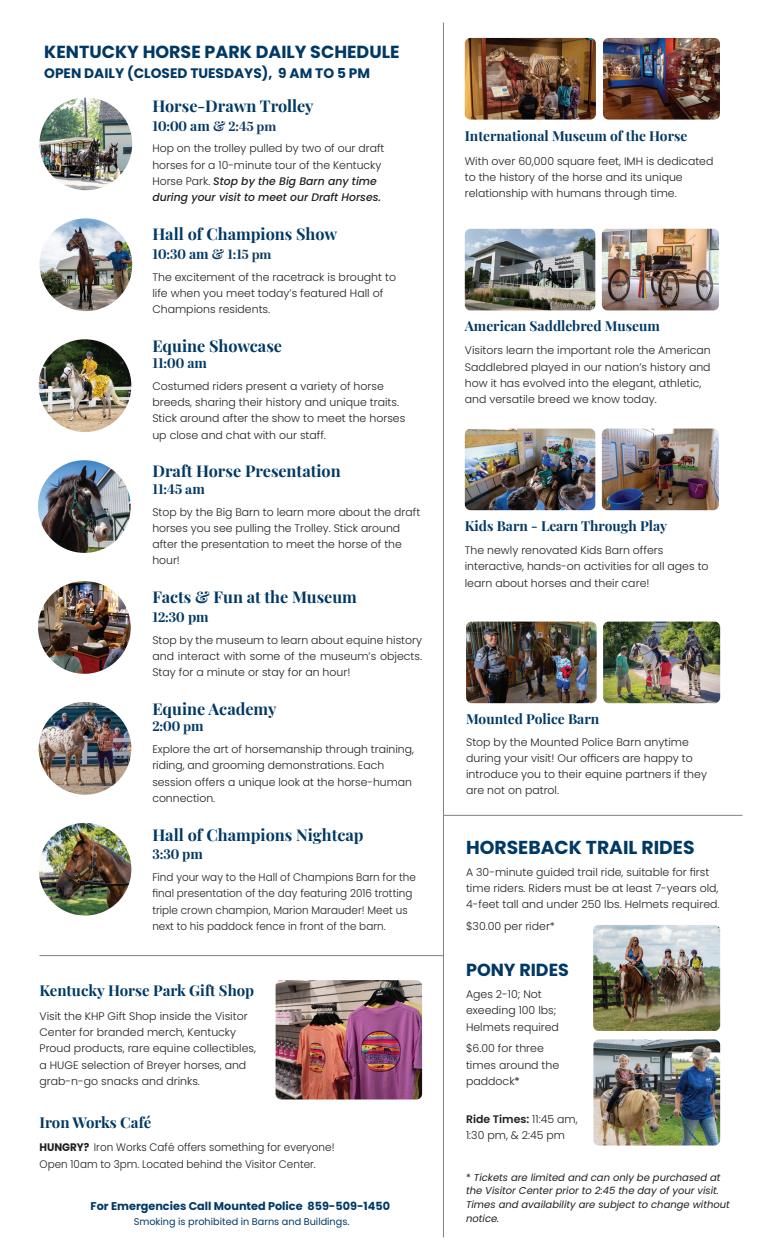
<style>
.page{position:relative;width:765px;height:1260px;background:#fff}
.page>*{position:absolute;margin:0;border:0;box-sizing:border-box;transform-origin:0 0}
.t1{font:700 18.75px "Poppins";color:#003965}
.t2{font:700 17.5px "Poppins";color:#003965}
.t3{font:700 16.25px "Playfair Display";color:#003965}
.t4{font:700 15px "Playfair Display";color:#003965}
.t5{font:700 13.75px "Playfair Display";color:#003965}
.t6{font:700 13.75px "Poppins";color:#003965}
.t7{font:700 13.75px "Abril Display";color:#003965}
.t8{font:700 13.38px "Abril Display";color:#0e3961}
.t9{font:700 11.25px "Poppins";color:#003965}
.t10{font:300 11px/16.2px "Poppins";color:#231f20}
.t11{font:300 11px/16.2px "Poppins";color:#231f20;scale:.95 1}
.t12{font:italic 10px/13.8px "Poppins";color:#231f20}
.t13{font:9.75px "Poppins";color:#003965}
.s1{font-size:13.75px;color:#003965}
.s2{font-family:"Playfair Display";font-size:13.75px;color:#003965}
.s3{font-family:"Playfair Display";font-size:13.75px}
.s4{font-weight:500;font-style:italic}
.s5{font-family:"Playfair Display"}
.s6{font-weight:700}
.s7{font-size:10px}
.s8{font-weight:400}
.s9{font-weight:600}
.s10{font-style:normal}
</style>
<div class="page">
<img style="left:276px;top:980px;width:146px;height:120px">
<img style="left:40px;top:98px;width:92px;height:92px;border-radius:46px">
<img style="left:40px;top:218px;width:92px;height:93px;border-radius:46px">
<img style="left:39px;top:339px;width:92px;height:93px;border-radius:46px">
<img style="left:603px;top:38px;width:117px;height:82px">
<img style="left:465px;top:38px;width:131px;height:82px">
<hr style="left:443px;top:22px;width:1px;height:1215px;background:#808285">
<hr style="left:444px;top:815px;width:298px;height:1px;background:#808285">
<img style="left:593px;top:925px;width:127px;height:106px">
<img style="left:593px;top:1039px;width:127px;height:107px">
<img style="left:39px;top:702px;width:92px;height:93px;border-radius:46px">
<img style="left:602px;top:229px;width:117px;height:81px">
<img style="left:465px;top:229px;width:130px;height:81px">
<img style="left:39px;top:823px;width:92px;height:93px;border-radius:46px">
<img style="left:38px;top:581px;width:93px;height:93px;border-radius:46px">
<hr style="left:40px;top:955px;width:404px;height:1px;background:#808285">
<img style="left:38px;top:460px;width:93px;height:93px;border-radius:46px">
<img style="left:602px;top:429px;width:117px;height:81px">
<img style="left:465px;top:429px;width:130px;height:81px">
<img style="left:603px;top:622px;width:117px;height:81px">
<img style="left:466px;top:622px;width:131px;height:81px">
<h2 class="t2" style="left:44px;top:41px;width:357px">KENTUCKY HORSE PARK DAILY SCHEDULE</h2>
<p class="t6" style="left:44px;top:65px;width:327px">OPEN DAILY (CLOSED TUESDAYS), 9 AM TO 5 PM</p>
<h3 class="t3" style="left:152px;top:93px;width:163px">Horse-Drawn Trolley</h3>
<p class="t8" style="left:152px;top:117px;width:125px"><span class="s1">10:00</span> <span class="s2">am</span> <span class="s3">&amp;</span> 2:45 pm</p>
<p class="t10" style="left:152px;top:141px;width:234px">Hop on the trolley pulled by two of our draft horses for a 10-minute tour of the Kentucky Horse Park. <span class="s4">Stop by the Big Barn any time during your visit to meet our Draft Horses.</span></p>
<h3 class="t3" style="left:152px;top:221px;width:186px">Hall of Champions Show</h3>
<p class="t8" style="left:152px;top:245px;width:121px"><span class="s1">10:30</span> <span class="s2">am</span> <span class="s3">&amp;</span> 1:15 pm</p>
<p class="t10" style="left:152px;top:269px;width:245px">The excitement of the racetrack is brought to life when you meet today’s featured Hall of<br>Champions residents.</p>
<h3 class="t3" style="left:152px;top:333px;width:131px">Equine Showcase</h3>
<p class="t7" style="left:152px;top:354px;width:56px">11:00 <span class="s5">am</span></p>
<p class="t10" style="left:152px;top:378px;width:254px">Costumed riders present a variety of horse breeds, sharing their history and unique traits.<br>Stick around after the show to meet the horses up close and chat with our staff.</p>
<h3 class="t3" style="left:152px;top:459px;width:190px">Draft Horse Presentation</h3>
<p class="t7" style="left:152px;top:479px;width:54px">11:45 a<span class="s5">m</span></p>
<p class="t10" style="left:152px;top:504px;width:269px">Stop by the Big Barn to learn more about the draft horses you see pulling the Trolley. Stick around after the presentation to meet the horse of the hour!</p>
<h3 class="t3" style="left:152px;top:584px;width:206px">Facts &amp; Fun at the Museum</h3>
<p class="t7" style="left:152px;top:608px;width:58px">12:30 <span class="s5">pm</span></p>
<p class="t10" style="left:152px;top:632px;width:271px;text-align:justify">Stop by the museum to learn about equine history and interact with some of the museum’s objects.<br>Stay for a minute or stay for an hour!</p>
<h3 class="t3" style="left:152px;top:696px;width:126px">Equine Academy</h3>
<p class="t7" style="left:152px;top:717px;width:53px">2:00 p<span class="s5">m</span></p>
<p class="t10" style="left:152px;top:741px;width:263px">Explore the art of horsemanship through training, riding, and grooming demonstrations. Each session offers a unique look at the horse-human connection.</p>
<h3 class="t3" style="left:152px;top:822px;width:213px">Hall of Champions Nightcap</h3>
<p class="t7" style="left:152px;top:845px;width:52px">3:30 <span class="s5">pm</span></p>
<p class="t11" style="left:152px;top:869px;width:279px">Find your way to the Hall of Champions Barn for the final presentation of the day featuring 2016 trotting triple crown champion, Marion Marauder! Meet us next to his paddock fence in front of the barn.</p>
<h3 class="t4" style="left:40px;top:979px;width:216px">Kentucky Horse Park Gift Shop</h3>
<p class="t10" style="left:40px;top:1008px;width:218px">Visit the KHP Gift Shop inside the Visitor Center for branded merch, Kentucky Proud products, rare equine collectibles, a HUGE selection of Breyer horses, and grab-n-go snacks and drinks.</p>
<h3 class="t4" style="left:40px;top:1111px;width:113px">Iron Works Café</h3>
<p class="t11" style="left:40px;top:1139px;width:312px"><span class="s6">HUNGRY?</span> Iron Works Café offers something for everyone!<br>Open 10am to 3pm. Located behind the Visitor Center.</p>
<p class="t9" style="left:91px;top:1199px;width:301px">For Emergencies Call Mounted Police 859-509-1450</p>
<p class="t13" style="left:134px;top:1216px;width:217px">Smoking is prohibited in Barns and Buildings<span class="s7">.</span></p>
<p class="t5" style="left:465px;top:125px;width:224px">International Museum of the Horse</p>
<p class="t10" style="left:465px;top:153px;width:250px">With over 60,000 square feet, IMH is dedicated to the history of the horse and its unique relationship with humans through time.</p>
<p class="t5" style="left:465px;top:315px;width:197px">American Saddlebred Museum</p>
<p class="t10" style="left:465px;top:343px;width:248px">Visitors learn the important role the American Saddlebred played in our nation’s history and how it has evolved into the elegant, athletic, and versatile breed we know today.</p>
<p class="t5" style="left:465px;top:515px;width:204px">Kids Barn - Learn Through Play</p>
<p class="t10" style="left:465px;top:542px;width:245px">The newly renovated Kids Barn offers interactive, hands-on activities for all ages to learn about horses and their care!</p>
<p class="t5" style="left:466px;top:708px;width:135px">Mounted Police Barn</p>
<p class="t10" style="left:466px;top:734px;width:242px">Stop by the Mounted Police Barn anytime during your visit! Our officers are happy to introduce you to their equine partners if they are not on patrol.</p>
<h1 class="t1" style="left:466px;top:836px;width:230px">HORSEBACK TRAIL RIDES</h1>
<p class="t10" style="left:466px;top:864px;width:255px">A 30-minute guided trail ride, suitable for first time riders. Riders must be at least 7-years old,<br>4-feet tall and under 250 lbs. Helmets required.</p>
<p class="t10" style="left:466px;top:918px;width:91px">$30.00 per rider*</p>
<h2 class="t2" style="left:466px;top:960px;width:104px">PONY RIDES</h2>
<p class="t10" style="left:466px;top:986px;width:94px">Ages 2-10; Not exeeding 100 lbs;<br>Helmets required</p>
<p class="t10" style="left:466px;top:1040px;width:95px">$6.00 for three times around the paddock<span class="s8">*</span></p>
<p class="t10" style="left:466px;top:1111px;width:113px"><span class="s9">Ride Times:</span> 11:45 am,<br>1:30 pm, &amp; 2:45 pm</p>
<p class="t12" style="left:466px;top:1170px;width:265px"><span class="s10">*</span> Tickets are limited and can only be purchased at the Visitor Center prior to 2:45 the day of your visit.<br>Times and availability are subject to change without notice.</p>
</div>
